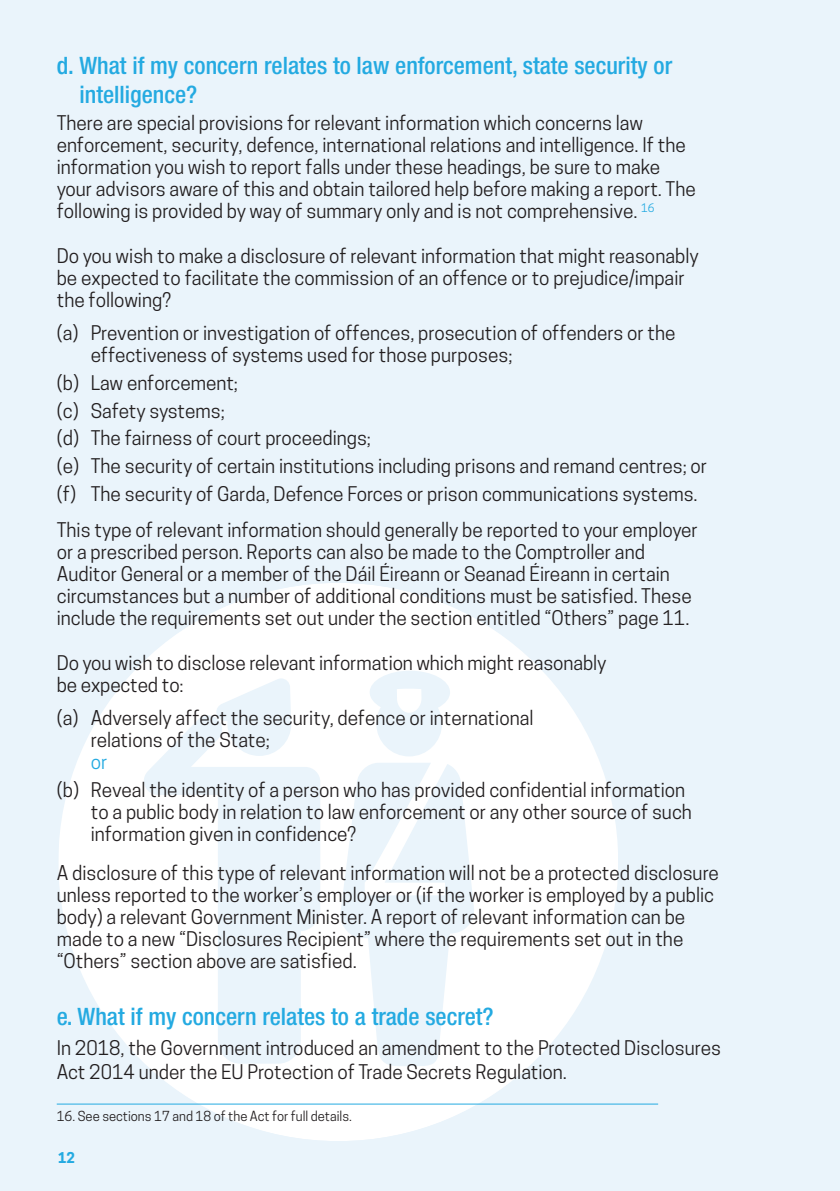
<style>
.page{position:relative;width:840px;height:1191px;background:#fff}
.page>*{position:absolute;margin:0;border:0;box-sizing:border-box;transform-origin:0 0}
.t1{font:500 condensed 24px/28.8px "Helvetica Neue LT Std";color:#24aae1}
.t2{font:19px/22px "Cooper Hewitt";color:#231f20}
.t3{font:19px "Cooper Hewitt";color:#24aae1}
.t4{font:700 14px "Cooper Hewitt";color:#24aae1}
.t5{font:13px "Cooper Hewitt";color:#231f20}
</style>
<div class="page">
<div style="left:0;top:0;width:839px;height:1191px;background:#eaf4fb"></div>
<svg style="left:58px;top:583px;width:560px;height:558px;fill:#fff"></svg>
<hr style="left:57px;top:1103px;width:600px;height:1px;background:#24aae1">
<p class="t1" style="left:79px;top:51px;width:594px;text-indent:-23px">d. What if my concern relates to law enforcement, state security or intelligence?</p>
<p class="t2" style="left:57px;top:112px;width:640px">There are special provisions for relevant information which concerns law enforcement, security, defence, international relations and intelligence. If the information you wish to report falls under these headings, be sure to make your advisors aware of this and obtain tailored help before making a report. The following is provided by way of summary only and is not comprehensive. <sup>16</sup></p>
<p class="t2" style="left:57px;top:245px;width:643px">Do you wish to make a disclosure of relevant information that might reasonably be expected to facilitate the commission of an offence or to prejudice/impair the following?</p>
<p class="t2" style="left:91px;top:322px;width:585px;text-indent:-34px">(a) Prevention or investigation of offences, prosecution of offenders or the effectiveness of systems used for those purposes;</p>
<p class="t2" style="left:57px;top:369px;width:651px;line-height:27.6px">(b) Law enforcement;<br>(c) Safety systems;<br>(d) The fairness of court proceedings;<br>(e) The security of certain institutions including prisons and remand centres; or (f) The security of Garda, Defence Forces or prison communications systems.</p>
<p class="t2" style="left:57px;top:519px;width:642px">This type of relevant information should generally be reported to your employer or a prescribed person. Reports can also be made to the Comptroller and Auditor General or a member of the Dáil Éireann or Seanad Éireann in certain circumstances but a number of additional conditions must be satisfied. These include the requirements set out under the section entitled “Others” page 11.</p>
<p class="t2" style="left:57px;top:651px;width:551px">Do you wish to disclose relevant information which might reasonably be expected to:</p>
<p class="t2" style="left:91px;top:707px;width:444px;text-indent:-34px">(a) Adversely affect the security, defence or international relations of the State;</p>
<p class="t3" style="left:91px;top:751px;width:18px">or</p>
<p class="t2" style="left:91px;top:778px;width:602px;text-indent:-34px">(b) Reveal the identity of a person who has provided confidential information to a public body in relation to law enforcement or any other source of such information given in confidence?</p>
<p class="t2" style="left:57px;top:861px;width:663px">A disclosure of this type of relevant information will not be a protected disclosure unless reported to the worker’s employer or (if the worker is employed by a public body) a relevant Government Minister. A report of relevant information can be made to a new “Disclosures Recipient” where the requirements set out in the “Others” section above are satisfied.</p>
<p class="t1" style="left:57px;top:1001px;width:438px">e. What if my concern relates to a trade secret?</p>
<p class="t2" style="left:57px;top:1035px;width:665px;line-height:24px">In 2018, the Government introduced an amendment to the Protected Disclosures<br>Act 2014 under the EU Protection of Trade Secrets Regulation.</p>
<p class="t5" style="left:57px;top:1108px;width:296px">16. See sections 17 and 18 of the Act for full details.</p>
<p class="t4" style="left:58px;top:1149px;width:18px">12</p>
</div>
